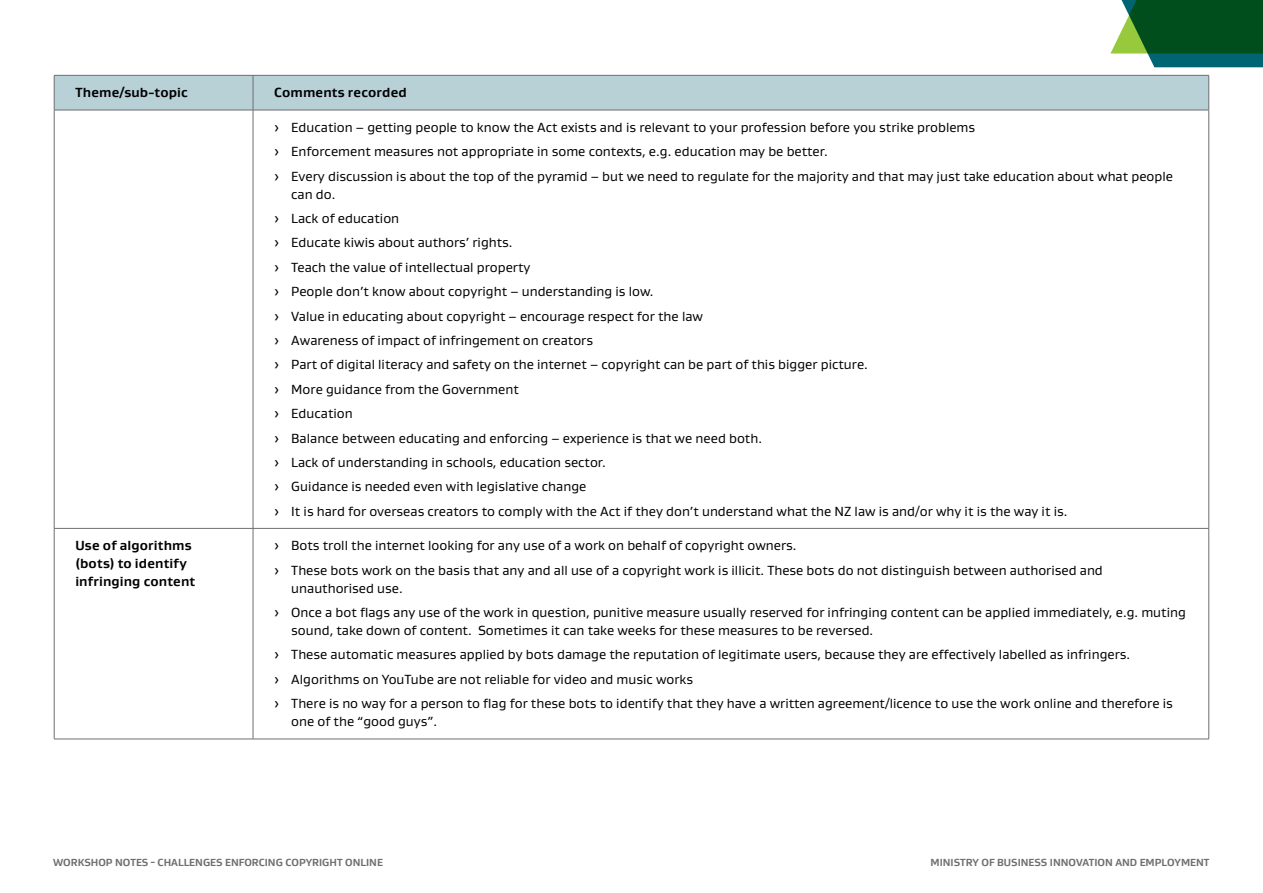
<style>
.page{position:relative;width:1263px;height:893px;background:#fff}
.page>*{position:absolute;margin:0;border:0;box-sizing:border-box;transform-origin:0 0}
.t1{font:13.5px/24.5px "Gustan";color:#000}
.t2{font:700 13.5px/18px "Gustan";letter-spacing:.01em;color:#000}
.t3{font:700 10.5px "Gustan";color:#6d6e71}
</style>
<div class="page">
<svg style="left:1110px;top:0;width:153px;height:67px;background:#276e44"></svg>
<div style="left:55px;top:76px;width:1153px;height:34px;background:#b8d1d7"></div>
<hr style="left:54px;top:75px;width:199px;height:1px;background:#6d6e71">
<hr style="left:54px;top:76px;width:1px;height:34px;background:#6d6e71">
<hr style="left:253px;top:75px;width:956px;height:1px;background:#6d6e71">
<hr style="left:253px;top:76px;width:1px;height:34px;background:#6d6e71">
<hr style="left:1208px;top:76px;width:1px;height:34px;background:#6d6e71">
<hr style="left:54px;top:110px;width:199px;height:1px;background:#6d6e71">
<hr style="left:253px;top:110px;width:956px;height:1px;background:#6d6e71">
<hr style="left:54px;top:739px;width:199px;height:1px;background:#6d6e71">
<hr style="left:253px;top:739px;width:956px;height:1px;background:#6d6e71">
<hr style="left:54px;top:110px;width:1px;height:418px;background:#6d6e71">
<hr style="left:253px;top:110px;width:1px;height:418px;background:#6d6e71">
<hr style="left:1208px;top:110px;width:1px;height:418px;background:#6d6e71">
<hr style="left:54px;top:528px;width:199px;height:1px;background:#6d6e71">
<hr style="left:54px;top:529px;width:1px;height:210px;background:#6d6e71">
<hr style="left:253px;top:528px;width:956px;height:1px;background:#6d6e71">
<hr style="left:253px;top:529px;width:1px;height:210px;background:#6d6e71">
<hr style="left:1208px;top:529px;width:1px;height:210px;background:#6d6e71">
<p class="t2" style="left:75px;top:83px;width:114px">Theme/sub-topic</p>
<p class="t2" style="left:274px;top:83px;width:134px">Comments recorded</p>
<p class="t1" style="left:274px;top:115px;width:900px">› Education – getting people to know the Act exists and is relevant to your profession before you strike problems<br>› Enforcement measures not appropriate in some contexts, e.g. education may be better.<br>› Every discussion is about the top of the pyramid – but we need to regulate for the majority and that may just take education about what people</p>
<p class="t1" style="left:274px;top:181px;width:795px;text-indent:17px">can do.<br>› Lack of education<br>› Educate kiwis about authors’ rights.<br>› Teach the value of intellectual property<br>› People don’t know about copyright – understanding is low.<br>› Value in educating about copyright – encourage respect for the law<br>› Awareness of impact of infringement on creators<br>› Part of digital literacy and safety on the internet – copyright can be part of this bigger picture.<br>› More guidance from the Government<br>› Education<br>› Balance between educating and enforcing – experience is that we need both.<br>› Lack of understanding in schools, education sector.<br>› Guidance is needed even with legislative change<br>› It is hard for overseas creators to comply with the Act if they don’t understand what the NZ law is and/or why it is the way it is.</p>
<p class="t2" style="left:75px;top:536px;width:121px">Use of algorithms (bots) to identify infringing content</p>
<p class="t1" style="left:274px;top:533px;width:830px">› Bots troll the internet looking for any use of a work on behalf of copyright owners.<br>› These bots work on the basis that any and all use of a copyright work is illicit. These bots do not distinguish between authorised and</p>
<p class="t1" style="left:274px;top:575px;width:913px;text-indent:17px">unauthorised use.<br>› Once a bot flags any use of the work in question, punitive measure usually reserved for infringing content can be applied immediately, e.g. muting</p>
<p class="t1" style="left:274px;top:618px;width:900px;text-indent:17px">sound, take down of content. Sometimes it can take weeks for these measures to be reversed.<br>› These automatic measures applied by bots damage the reputation of legitimate users, because they are effectively labelled as infringers.<br>› Algorithms on YouTube are not reliable for video and music works<br>› There is no way for a person to flag for these bots to identify that they have a written agreement/licence to use the work online and therefore is</p>
<p class="t1" style="left:291px;top:709px;width:147px">one of the “good guys”.</p>
<p class="t3" style="left:53px;top:855px;width:331px">WORKSHOP NOTES - CHALLENGES ENFORCING COPYRIGHT ONLINE</p>
<p class="t3" style="left:930px;top:855px;width:280px">MINISTRY OF BUSINESS INNOVATION AND EMPLOYMENT</p>
</div>
